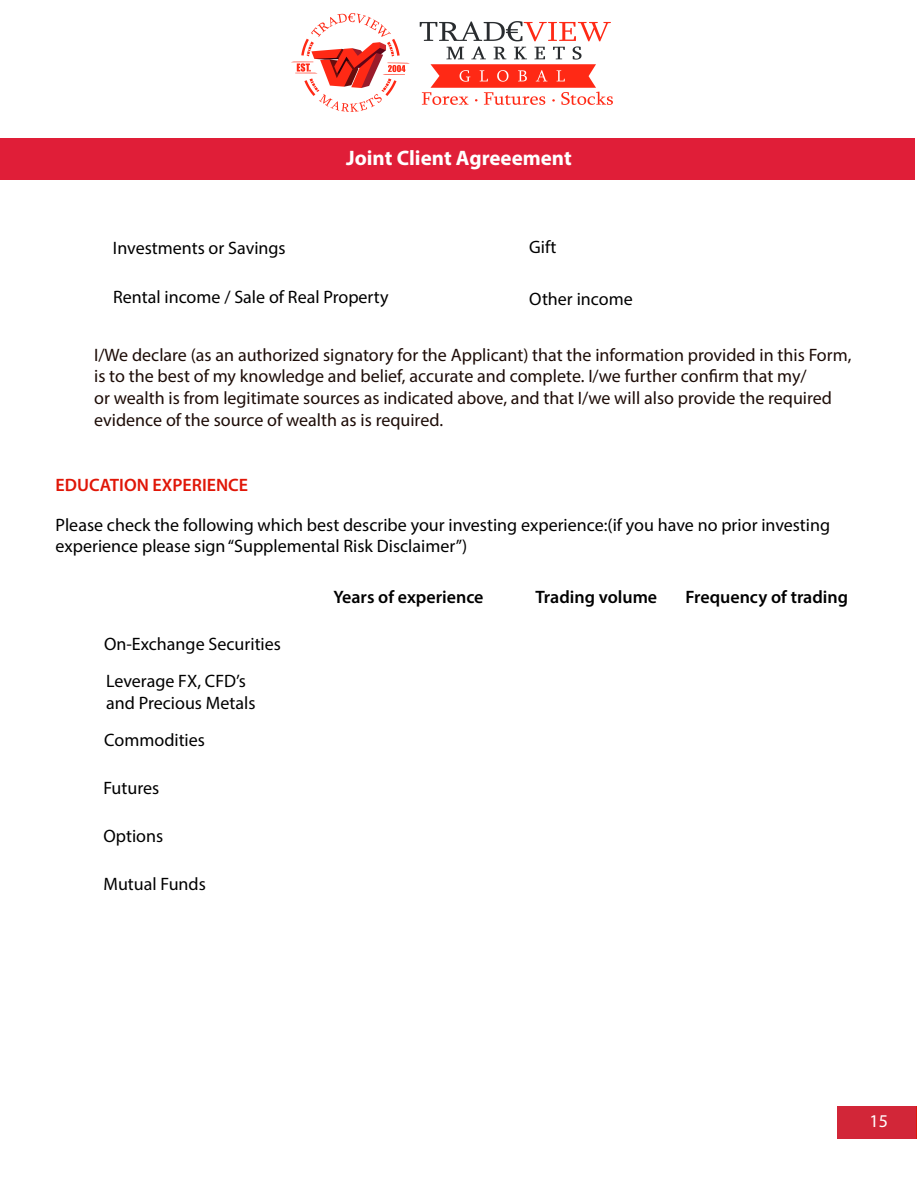
<style>
.page{position:relative;width:918px;height:1188px;background:#fff}
.page>*{position:absolute;margin:0;border:0;box-sizing:border-box;transform-origin:0 0}
.t1{font:700 21px "Myriad Pro";color:#fff}
.t2{font:18px/21.6px "Myriad Pro";color:#000}
.t3{font:18px/21.6px "Myriad Pro";color:#1d0c07}
.t4{font:600 18px "Myriad Pro";color:#000}
.t5{font:600 18px "Myriad Pro";color:#e01607}
.t6{font:18px "Myriad Pro";color:#fff}
</style>
<div class="page">
<div style="left:837px;top:1106px;width:78px;height:32px;background:#d22638"></div>
<div style="left:0;top:138px;width:915px;height:42px;background:#e01e38"></div>
<img style="left:292px;top:13px;width:321px;height:99px">
<p class="t1" style="left:346px;top:144px;width:227px">Joint Client Agreeement</p>
<p class="t2" style="left:113px;top:237px;width:174px">Investments or Savings</p>
<p class="t2" style="left:113px;top:286px;width:277px">Rental income / Sale of Real Property</p>
<p class="t2" style="left:529px;top:236px;width:29px">Gift</p>
<p class="t2" style="left:529px;top:288px;width:105px">Other income</p>
<p class="t3" style="left:94px;top:344px;width:759px">I/We declare (as an authorized signatory for the Applicant) that the information provided in this Form, is to the best of my knowledge and belief, accurate and complete. I/we further confirm that my/<br>or wealth is from legitimate sources as indicated above, and that I/we will also provide the required evidence of the source of wealth as is required.</p>
<p class="t5" style="left:56px;top:473px;width:194px">EDUCATION EXPERIENCE</p>
<p class="t2" style="left:56px;top:514px;width:776px">Please check the following which best describe your investing experience:(if you have no prior investing experience please sign “Supplemental Risk Disclaimer”)</p>
<p class="t4" style="left:334px;top:585px;width:152px">Years of experience</p>
<p class="t4" style="left:535px;top:585px;width:123px">Trading volume</p>
<p class="t4" style="left:685px;top:585px;width:164px">Frequency of trading</p>
<p class="t2" style="left:104px;top:625px;width:178px;line-height:37.3px">On-Exchange Securities<br>Leverage FX, CFD’s</p>
<p class="t2" style="left:106px;top:692px;width:151px">and Precious Metals</p>
<p class="t2" style="left:104px;top:729px;width:102px">Commodities</p>
<p class="t2" style="left:103px;top:777px;width:57px">Futures</p>
<p class="t2" style="left:103px;top:825px;width:61px">Options</p>
<p class="t2" style="left:103px;top:873px;width:104px">Mutual Funds</p>
<p class="t6" style="left:871px;top:1110px;width:20px">15</p>
</div>
